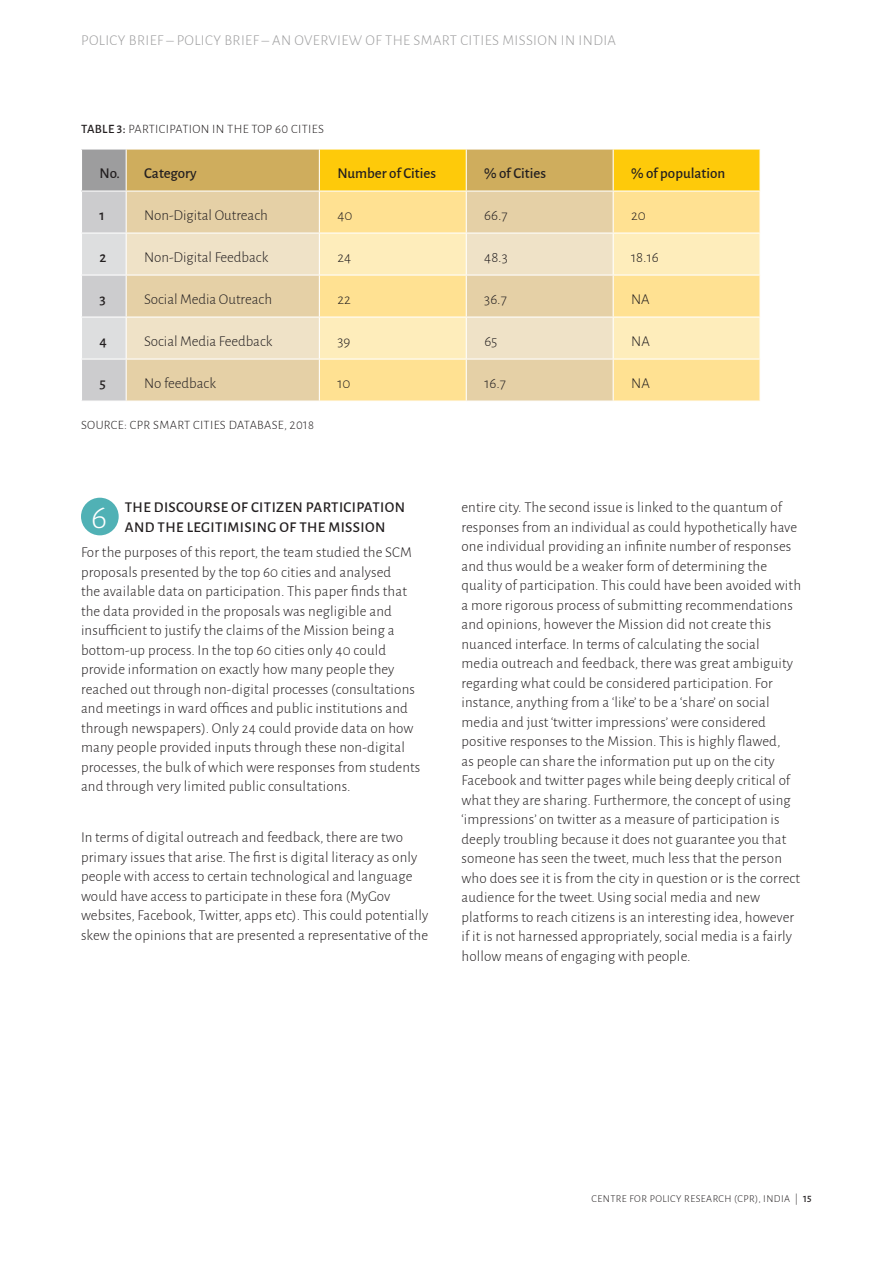
<style>
.page{position:relative;width:893px;height:1263px;background:#fff}
.page>*{position:absolute;margin:0;border:0;box-sizing:border-box;transform-origin:0 0}
.t1{font:300 34.5px "Alegreya Sans";color:#fff}
.t2{font:300 15px/19.5px "Alegreya Sans";letter-spacing:.01em;color:#231f20}
.t3{font:500 15px/19.5px "Alegreya Sans";letter-spacing:.025em;color:#231f20}
.t4{font:300 15px "Alegreya Sans";letter-spacing:.025em;color:#9d9d9e}
.t5{font:500 15px "Alegreya Sans";color:#231f20}
.t6{font:300 12.75px "Alegreya Sans";letter-spacing:.025em;color:#231f20}
.t7{font:300 10.5px "Alegreya Sans";letter-spacing:.04em;color:#231f20}
.s1{font-weight:500}
</style>
<div class="page">
<div style="left:81px;top:498px;width:38px;height:37px;background:#50b1b5;border-radius:50%"></div>
<svg style="left:82px;top:150px;width:677px;height:250px;background:#e8cd84"></svg>
<svg style="left:127px;top:234px;width:192px;height:124px;background:#ebdcbc"></svg>
<svg style="left:320px;top:234px;width:439px;height:124px;background:#f8e4b2"></svg>
<hr style="left:126px;top:150px;width:1px;height:40px;background:#fff">
<hr style="left:319px;top:150px;width:1px;height:40px;background:#fff">
<hr style="left:466px;top:150px;width:1px;height:40px;background:#fff">
<hr style="left:613px;top:150px;width:1px;height:40px;background:#fff">
<hr style="left:81px;top:190px;width:45px;height:2px;background:#fff">
<hr style="left:126px;top:190px;width:193px;height:2px;background:#fff">
<hr style="left:126px;top:192px;width:1px;height:40px;background:#fff">
<hr style="left:319px;top:190px;width:147px;height:2px;background:#fff">
<hr style="left:319px;top:192px;width:1px;height:40px;background:#fff">
<hr style="left:466px;top:190px;width:147px;height:2px;background:#fff">
<hr style="left:466px;top:192px;width:1px;height:40px;background:#fff">
<hr style="left:613px;top:190px;width:148px;height:2px;background:#fff">
<hr style="left:613px;top:192px;width:1px;height:40px;background:#fff">
<hr style="left:81px;top:232px;width:45px;height:2px;background:#fff">
<hr style="left:126px;top:232px;width:193px;height:2px;background:#fff">
<hr style="left:126px;top:234px;width:1px;height:40px;background:#fff">
<hr style="left:319px;top:232px;width:147px;height:2px;background:#fff">
<hr style="left:319px;top:234px;width:1px;height:40px;background:#fff">
<hr style="left:466px;top:232px;width:147px;height:2px;background:#fff">
<hr style="left:466px;top:234px;width:1px;height:40px;background:#fff">
<hr style="left:613px;top:232px;width:148px;height:2px;background:#fff">
<hr style="left:613px;top:234px;width:1px;height:40px;background:#fff">
<hr style="left:81px;top:274px;width:45px;height:2px;background:#fff">
<hr style="left:126px;top:274px;width:193px;height:2px;background:#fff">
<hr style="left:126px;top:276px;width:1px;height:40px;background:#fff">
<hr style="left:319px;top:274px;width:147px;height:2px;background:#fff">
<hr style="left:319px;top:276px;width:1px;height:40px;background:#fff">
<hr style="left:466px;top:274px;width:147px;height:2px;background:#fff">
<hr style="left:466px;top:276px;width:1px;height:40px;background:#fff">
<hr style="left:613px;top:274px;width:148px;height:2px;background:#fff">
<hr style="left:613px;top:276px;width:1px;height:40px;background:#fff">
<hr style="left:81px;top:316px;width:45px;height:2px;background:#fff">
<hr style="left:126px;top:316px;width:193px;height:2px;background:#fff">
<hr style="left:126px;top:318px;width:1px;height:40px;background:#fff">
<hr style="left:319px;top:316px;width:147px;height:2px;background:#fff">
<hr style="left:319px;top:318px;width:1px;height:40px;background:#fff">
<hr style="left:466px;top:316px;width:147px;height:2px;background:#fff">
<hr style="left:466px;top:318px;width:1px;height:40px;background:#fff">
<hr style="left:613px;top:316px;width:148px;height:2px;background:#fff">
<hr style="left:613px;top:318px;width:1px;height:40px;background:#fff">
<hr style="left:81px;top:358px;width:45px;height:2px;background:#fff">
<hr style="left:126px;top:358px;width:193px;height:2px;background:#fff">
<hr style="left:126px;top:360px;width:1px;height:40px;background:#fff">
<hr style="left:319px;top:358px;width:147px;height:2px;background:#fff">
<hr style="left:319px;top:360px;width:1px;height:40px;background:#fff">
<hr style="left:466px;top:358px;width:147px;height:2px;background:#fff">
<hr style="left:466px;top:360px;width:1px;height:40px;background:#fff">
<hr style="left:613px;top:358px;width:148px;height:2px;background:#fff">
<hr style="left:613px;top:360px;width:1px;height:40px;background:#fff">
<p class="t4" style="left:81px;top:31px;width:536px">POLICY BRIEF – POLICY BRIEF – AN OVERVIEW OF THE SMART CITIES MISSION IN INDIA</p>
<p class="t6" style="left:81px;top:121px;width:244px"><span class="s1">TABLE 3:</span> PARTICIPATION IN THE TOP 60 CITIES</p>
<p class="t5" style="left:100px;top:162px;width:99px">No. Category</p>
<p class="t5" style="left:337px;top:162px;width:100px">Number of Cities</p>
<p class="t5" style="left:484px;top:162px;width:63px">% of Cities</p>
<p class="t5" style="left:631px;top:162px;width:96px">% of population</p>
<p class="t3" style="left:100px;top:204px;width:7px">1</p>
<p class="t2" style="left:144px;top:204px;width:125px">Non-Digital Outreach</p>
<p class="t2" style="left:337px;top:204px;width:17px">40</p>
<p class="t2" style="left:484px;top:204px;width:25px">66.7</p>
<p class="t2" style="left:631px;top:204px;width:16px">20</p>
<p class="t3" style="left:100px;top:246px;width:8px">2</p>
<p class="t2" style="left:144px;top:246px;width:126px">Non-Digital Feedback</p>
<p class="t2" style="left:337px;top:246px;width:15px">24</p>
<p class="t2" style="left:484px;top:246px;width:25px">48.3</p>
<p class="t2" style="left:631px;top:246px;width:29px">18.16</p>
<p class="t3" style="left:100px;top:288px;width:8px">3</p>
<p class="t2" style="left:144px;top:288px;width:129px">Social Media Outreach</p>
<p class="t2" style="left:337px;top:288px;width:15px">22</p>
<p class="t2" style="left:484px;top:288px;width:24px">36.7</p>
<p class="t2" style="left:631px;top:288px;width:20px">NA</p>
<p class="t3" style="left:100px;top:330px;width:9px">4</p>
<p class="t2" style="left:144px;top:330px;width:130px">Social Media Feedback</p>
<p class="t2" style="left:337px;top:330px;width:14px">39</p>
<p class="t2" style="left:484px;top:330px;width:15px">65</p>
<p class="t2" style="left:631px;top:330px;width:20px">NA</p>
<p class="t3" style="left:100px;top:372px;width:8px">5</p>
<p class="t2" style="left:144px;top:372px;width:73px">No feedback</p>
<p class="t2" style="left:337px;top:372px;width:15px">10</p>
<p class="t2" style="left:484px;top:372px;width:23px">16.7</p>
<p class="t2" style="left:631px;top:372px;width:20px">NA</p>
<p class="t6" style="left:81px;top:417px;width:234px">SOURCE: CPR SMART CITIES DATABASE, 2018</p>
<p class="t3" style="left:125px;top:497px;width:282px">THE DISCOURSE OF CITIZEN PARTICIPATION<br>AND THE LEGITIMISING OF THE MISSION</p>
<p class="t2" style="left:81px;top:542px;width:341px">For the purposes of this report, the team studied the SCM proposals presented by the top 60 cities and analysed<br>the available data on participation. This paper finds that the data provided in the proposals was negligible and insufficient to justify the claims of the Mission being a bottom-up process. In the top 60 cities only 40 could provide information on exactly how many people they reached out through non-digital processes (consultations and meetings in ward offices and public institutions and through newspapers). Only 24 could provide data on how many people provided inputs through these non-digital processes, the bulk of which were responses from students and through very limited public consultations.</p>
<p class="t2" style="left:81px;top:827px;width:349px">In terms of digital outreach and feedback, there are two primary issues that arise. The first is digital literacy as only people with access to certain technological and language would have access to participate in these fora (MyGov websites, Facebook, Twitter, apps etc). This could potentially skew the opinions that are presented a representative of the</p>
<h1 class="t1" style="left:91px;top:494px;width:18px">6</h1>
<p class="t2" style="left:461px;top:497px;width:341px">entire city. The second issue is linked to the quantum of responses from an individual as could hypothetically have one individual providing an infinite number of responses and thus would be a weaker form of determining the quality of participation. This could have been avoided with a more rigorous process of submitting recommendations and opinions, however the Mission did not create this nuanced interface. In terms of calculating the social<br>media outreach and feedback, there was great ambiguity regarding what could be considered participation. For instance, anything from a ‘like’ to be a ‘share’ on social media and just ‘twitter impressions’ were considered positive responses to the Mission. This is highly flawed,<br>as people can share the information put up on the city Facebook and twitter pages while being deeply critical of what they are sharing. Furthermore, the concept of using ‘impressions’ on twitter as a measure of participation is deeply troubling because it does not guarantee you that someone has seen the tweet, much less that the person who does see it is from the city in question or is the correct audience for the tweet. Using social media and new platforms to reach citizens is an interesting idea, however if it is not harnessed appropriately, social media is a fairly hollow means of engaging with people.</p>
<p class="t7" style="left:591px;top:1191px;width:222px">CENTRE FOR POLICY RESEARCH (CPR), INDIA | <span class="s1">15</span></p>
</div>
